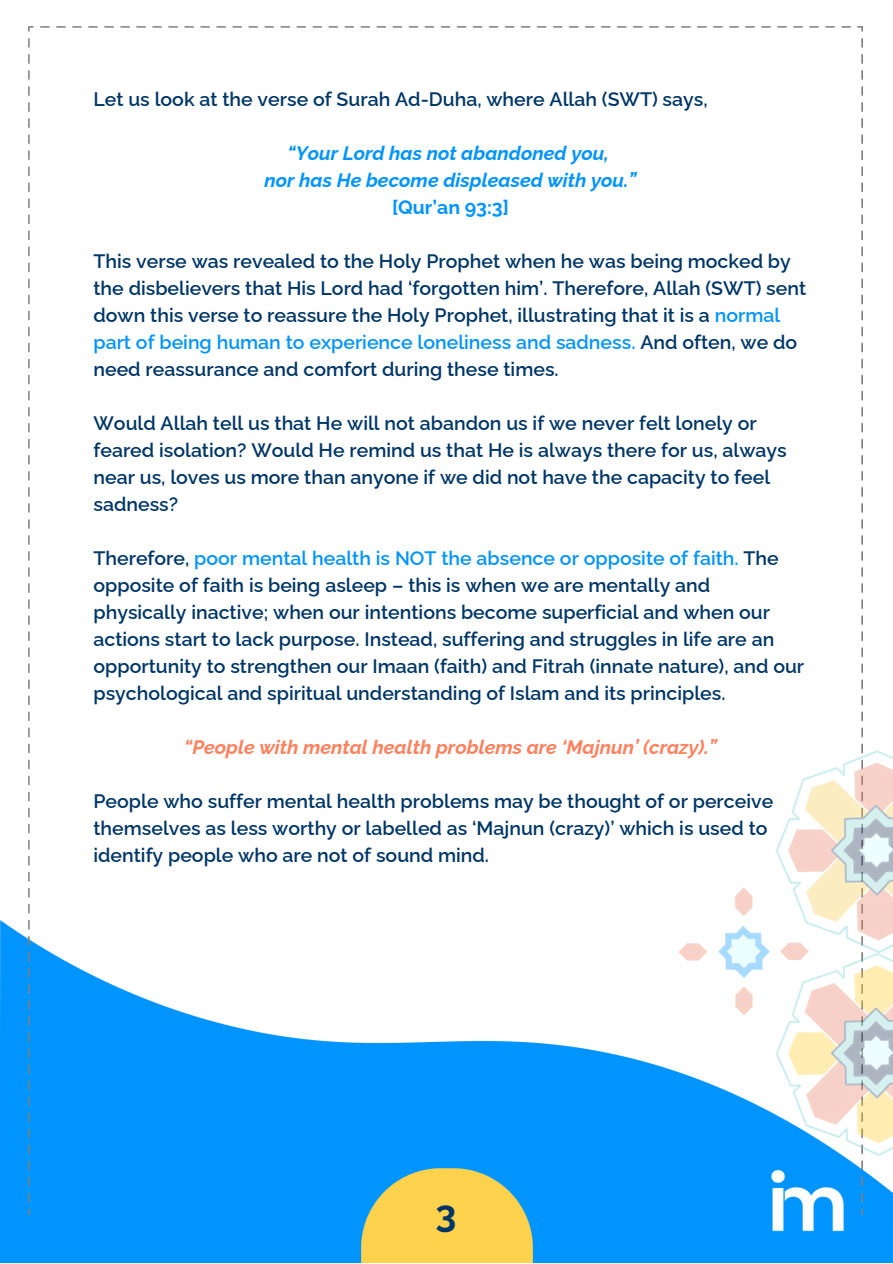
<style>
.page{position:relative;width:893px;height:1264px;background:#fff}
.page>*{position:absolute;margin:0;border:0;box-sizing:border-box;transform-origin:0 0}
.t1{font:700 37.5px "Raleway";color:#003666}
.t2{font:600 19.5px/27px "Raleway";color:#003666}
.t3{font:italic 700 19.5px "Raleway";color:#0094ff}
.t4{font:italic 700 19.5px "Raleway";color:#ff815e}
.t5{font:700 19.5px "Raleway";color:#0094ff}
.s1{color:#0094ff}
</style>
<div class="page">
<div style="left:0;top:920px;width:615px;height:342px;background:#0094ff"></div>
<img style="left:28px;top:27px;width:834px;height:1187px">
<img style="left:356px;top:1085px;width:181px;height:177px">
<img style="left:615px;top:578px;width:277px;height:684px">
<p class="t2" style="left:93px;top:86px;width:615px">Let us look at the verse of Surah Ad-Duha, where Allah (SWT) says,</p>
<p class="t3" style="left:287px;top:142px;width:323px">“Your Lord has not abandoned you,</p>
<p class="t3" style="left:264px;top:169px;width:373px">nor has He become displeased with you.”</p>
<p class="t5" style="left:392px;top:196px;width:118px">[Qur’an 93:3]</p>
<p class="t2" style="left:93px;top:248px;width:714px">This verse was revealed to the Holy Prophet when he was being mocked by the disbelievers that His Lord had ‘forgotten him’. Therefore, Allah (SWT) sent down this verse to reassure the Holy Prophet, illustrating that it is a <span class="s1">normal part of being human to experience loneliness and sadness.</span> And often, we do need reassurance and comfort during these times.</p>
<p class="t2" style="left:93px;top:410px;width:694px">Would Allah tell us that He will not abandon us if we never felt lonely or feared isolation? Would He remind us that He is always there for us, always near us, loves us more than anyone if we did not have the capacity to feel sadness?</p>
<p class="t2" style="left:93px;top:545px;width:712px">Therefore, <span class="s1">poor mental health is NOT the absence or opposite of faith.</span> The opposite of faith is being asleep – this is when we are mentally and physically inactive; when our intentions become superficial and when our actions start to lack purpose. Instead, suffering and struggles in life are an opportunity to strengthen our Imaan (faith) and Fitrah (innate nature), and our psychological and spiritual understanding of Islam and its principles.</p>
<p class="t4" style="left:184px;top:735px;width:534px">“People with mental health problems are ‘Majnun’ (crazy).”</p>
<p class="t2" style="left:93px;top:787px;width:681px">People who suffer mental health problems may be thought of or perceive themselves as less worthy or labelled as ‘Majnun (crazy)’ which is used to identify people who are not of sound mind.</p>
<p class="t1" style="left:435px;top:1191px;width:22px">3</p>
</div>
